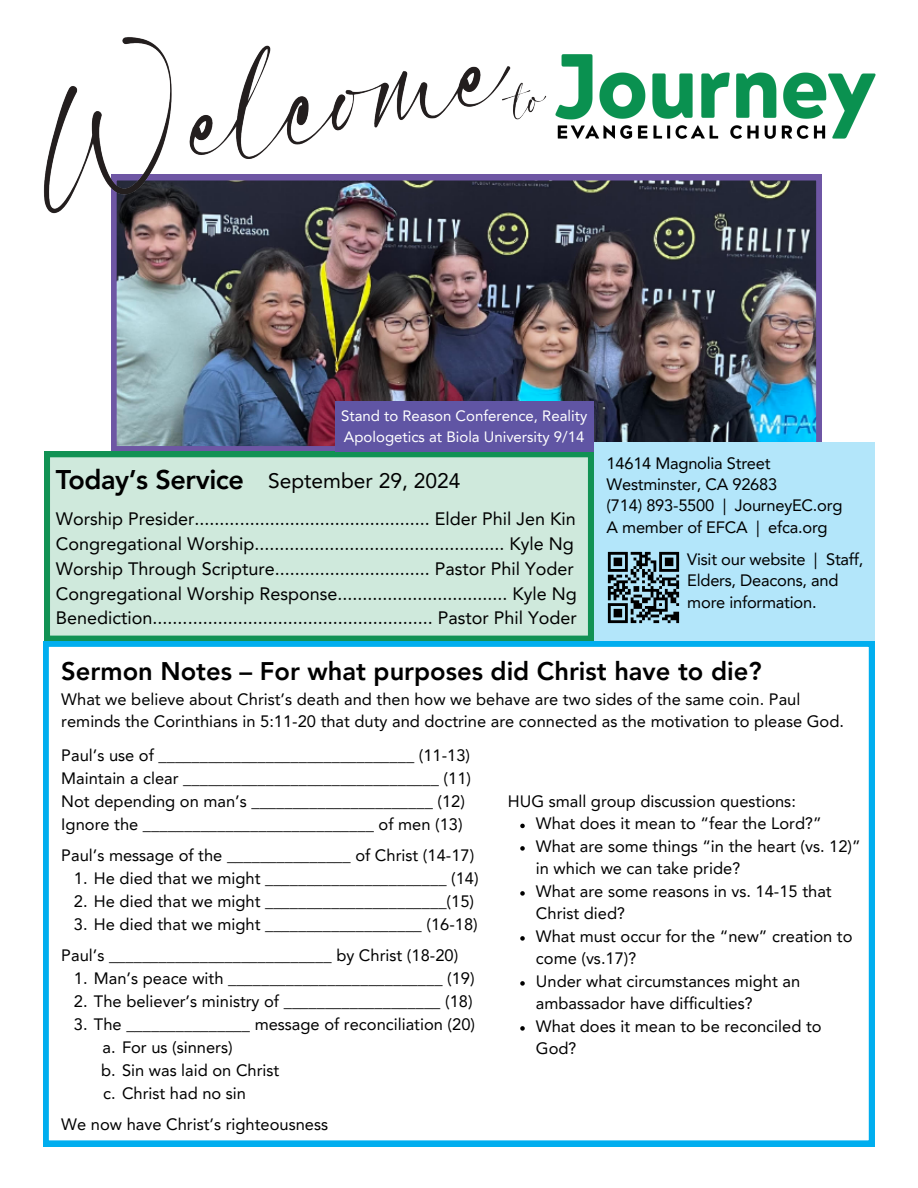
<style>
.page{position:relative;width:918px;height:1188px;background:#fff}
.page>*{position:absolute;margin:0;border:0;box-sizing:border-box;transform-origin:0 0}
.t1{font:800 27px "Avenir LT Pro";letter-spacing:-.015em;color:#000}
.t2{font:800 25.5px "Avenir LT Pro";color:#000}
.t3{font:21px "Avenir LT Pro";color:#000}
.t4{font:18px/24.8px "Avenir LT Pro";color:#000}
.t5{font:16.5px/22.5px "Avenir LT Pro";color:#000}
.t6{font:15px/20.2px "Avenir LT Pro";color:#fff}
</style>
<div class="page">
<img style="left:555px;top:54px;width:321px;height:85px">
<img style="left:111px;top:175px;width:711px;height:277px">
<img style="left:43px;top:37px;width:509px;height:180px">
<div style="left:594px;top:443px;width:280px;height:198px;background:#b3e6fa"></div>
<img style="left:607px;top:551px;width:73px;height:73px">
<svg style="left:43px;top:641px;width:831px;height:505px"></svg>
<svg style="left:44px;top:452px;width:549px;height:189px;background:#c0e2d1"></svg>
<div style="left:335px;top:401px;width:259px;height:51px;background:#6055a4"></div>
<svg style="left:520px;top:824px;width:5px;height:4px"></svg>
<svg style="left:520px;top:846px;width:5px;height:5px"></svg>
<svg style="left:520px;top:891px;width:5px;height:5px"></svg>
<svg style="left:520px;top:936px;width:5px;height:5px"></svg>
<svg style="left:520px;top:981px;width:5px;height:5px"></svg>
<svg style="left:520px;top:1026px;width:5px;height:5px"></svg>
<h3 class="t6" style="left:341px;top:407px;width:248px">Stand to Reason Conference, Reality<br>Apologetics at Biola University 9/14</h3>
<h1 class="t1" style="left:56px;top:469px;width:190px">Today’s Service</h1>
<h3 class="t3" style="left:268px;top:472px;width:194px">September 29, 2024</h3>
<h3 class="t4" style="left:56px;top:508px;width:523px">Worship Presider............................................... Elder Phil Jen Kin Congregational Worship.................................................. Kyle Ng Worship Through Scripture............................... Pastor Phil Yoder Congregational Worship Response.................................. Kyle Ng Benediction........................................................ Pastor Phil Yoder</h3>
<h3 class="t5" style="left:607px;top:454px;width:237px;line-height:21.3px">14614 Magnolia Street<br>Westminster, CA 92683<br>(714) 893-5500 | JourneyEC.org<br>A member of EFCA | efca.org</h3>
<p class="t5" style="left:687px;top:550px;width:178px;line-height:21.3px">Visit our website | Staff,<br>Elders, Deacons, and more information.</p>
<h2 class="t2" style="left:61px;top:660px;width:702px">Sermon Notes – For what purposes did Christ have to die?</h2>
<p class="t5" style="left:61px;top:689px;width:784px">What we believe about Christ’s death and then how we behave are two sides of the same coin. Paul reminds the Corinthians in 5:11-20 that duty and doctrine are connected as the motivation to please God.</p>
<h1 class="t5" style="left:61px;top:746px;width:411px;line-height:23px">Paul’s use of _______________________________ (11-13)<br>Maintain a clear _______________________________ (11)<br>Not depending on man’s ______________________ (12)<br>Ignore the ____________________________ of men (13)</h1>
<h3 class="t5" style="left:61px;top:846px;width:414px">Paul’s message of the _______________ of Christ (14-17)</h3>
<h3 class="t5" style="left:74px;top:869px;width:406px">1. He died that we might ______________________ (14)</h3>
<p class="t5" style="left:74px;top:892px;width:402px">2. He died that we might ______________________(15)</p>
<p class="t5" style="left:74px;top:915px;width:405px">3. He died that we might ___________________ (16-18)</p>
<p class="t5" style="left:61px;top:946px;width:398px">Paul’s ___________________________ by Christ (18-20)</p>
<p class="t5" style="left:74px;top:969px;width:402px">1. Man’s peace with __________________________ (19)</p>
<p class="t5" style="left:74px;top:992px;width:400px">2. The believer’s ministry of ___________________ (18)</p>
<p class="t5" style="left:74px;top:1015px;width:403px">3. The _______________ message of reconciliation (20)</p>
<h3 class="t5" style="left:103px;top:1038px;width:132px">a. For us (sinners)</h3>
<h3 class="t5" style="left:101px;top:1061px;width:180px">b. Sin was laid on Christ</h3>
<p class="t5" style="left:103px;top:1084px;width:144px">c. Christ had no sin</p>
<p class="t5" style="left:61px;top:1115px;width:268px">We now have Christ’s righteousness</p>
<h3 class="t5" style="left:508px;top:791px;width:290px">HUG small group discussion questions:</h3>
<p class="t5" style="left:536px;top:814px;width:287px">What does it mean to “fear the Lord?”</p>
<p class="t5" style="left:536px;top:836px;width:326px">What are some things “in the heart (vs. 12)” in which we can take pride?</p>
<p class="t5" style="left:536px;top:881px;width:297px">What are some reasons in vs. 14-15 that<br>Christ died?</p>
<p class="t5" style="left:536px;top:926px;width:318px">What must occur for the “new” creation to come (vs.17)?</p>
<p class="t5" style="left:536px;top:971px;width:266px">Under what circumstances might an ambassador have difficulties?</p>
<p class="t5" style="left:536px;top:1016px;width:287px">What does it mean to be reconciled to<br>God?</p>
</div>
